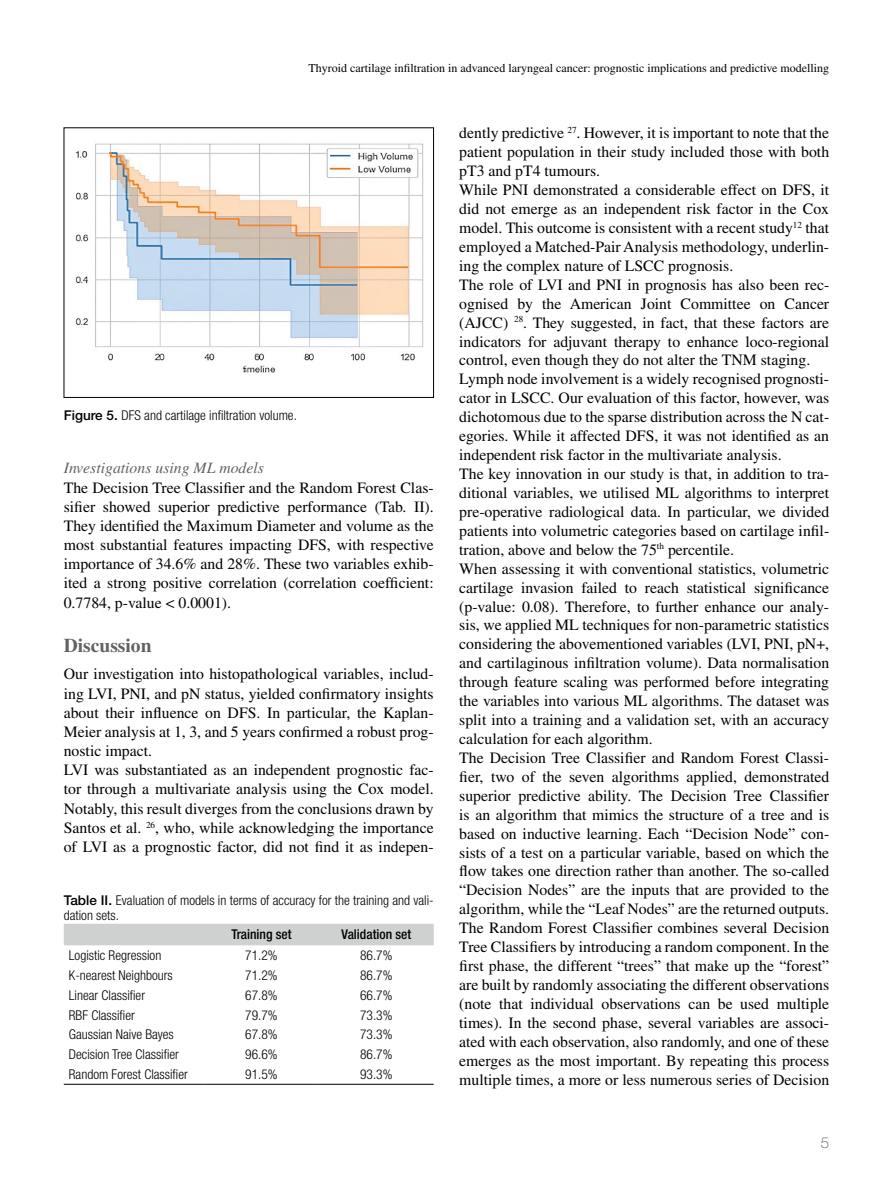
<style>
.page{position:relative;width:893px;height:1191px;background:#fff}
.page>*{position:absolute;margin:0;border:0;box-sizing:border-box;transform-origin:0 0}
.t1{font:700 19.5px "Times LT Std";color:#626261}
.t2{font:15.75px/18.9px "Times LT Std";color:#000}
.t3{font:italic 15.75px "Times LT Std";color:#626261}
.t4{font:100 15px "Helvetica Neue LT Std";color:#484847}
.t5{font:300 condensed 13.5px/15px "Helvetica Neue LT Std";color:#000}
.t6{font:500 condensed 13.5px "Helvetica Neue LT Std";color:#000}
.t7{font:12px "Times LT Std";color:#000}
.s1{font-weight:500;font-stretch:normal}
</style>
<div class="page">
<img style="left:75px;top:143px;width:349px;height:230px">
<div style="left:64px;top:923px;width:370px;height:22px;background:#cfd0d0"></div>
<hr style="left:64px;top:1084px;width:140px;height:1px;background:#000">
<hr style="left:204px;top:1084px;width:115px;height:1px;background:#000">
<hr style="left:319px;top:1084px;width:115px;height:1px;background:#000">
<p class="t7" style="left:308px;top:61px;width:522px">Thyroid cartilage infiltration in advanced laryngeal cancer: prognostic implications and predictive modelling</p>
<p class="t5" style="left:64px;top:408px;width:235px"><span class="s1">Figure 5.</span> DFS and cartilage infiltration volume.</p>
<p class="t3" style="left:64px;top:459px;width:202px">Investigations using ML models</p>
<p class="t2" style="left:64px;top:477px;width:371px;text-align:justify">The Decision Tree Classifier and the Random Forest Clas&shy;sifier showed superior predictive performance (Tab. II).<br>They identified the Maximum Diameter and volume as the most substantial features impacting DFS, with respective importance of 34.6% and 28%. These two variables exhib&shy;ited a strong positive correlation (correlation coefficient:<br>0.7784, p-value &lt; 0.0001).</p>
<p class="t1" style="left:64px;top:633px;width:89px">Discussion</p>
<p class="t2" style="left:64px;top:664px;width:371px">Our investigation into histopathological variables, includ&shy;ing LVI, PNI, and pN status, yielded confirmatory insights about their influence on DFS. In particular, the Kaplan-Meier analysis at 1, 3, and 5 years confirmed a robust prog&shy;nostic impact.<br>LVI was substantiated as an independent prognostic fac&shy;tor through a multivariate analysis using the Cox model.<br>Notably, this result diverges from the conclusions drawn by Santos et al. <sup>26</sup>, who, while acknowledging the importance of LVI as a prognostic factor, did not find it as indepen-</p>
<p class="t5" style="left:64px;top:892px;width:371px"><span class="s1">Table II.</span> Evaluation of models in terms of accuracy for the training and vali&shy;dation sets.</p>
<p class="t6" style="left:231px;top:926px;width:62px">Training set</p>
<p class="t6" style="left:341px;top:926px;width:71px">Validation set</p>
<p class="t5" style="left:69px;top:947px;width:94px">Logistic Regression</p>
<p class="t5" style="left:245px;top:947px;width:34px">71.2%</p>
<p class="t5" style="left:360px;top:947px;width:34px">86.7%</p>
<p class="t5" style="left:69px;top:967px;width:105px">K-nearest Neighbours</p>
<p class="t5" style="left:245px;top:967px;width:34px">71.2%</p>
<p class="t5" style="left:360px;top:967px;width:34px">86.7%</p>
<p class="t5" style="left:69px;top:987px;width:78px">Linear Classifier</p>
<p class="t5" style="left:245px;top:987px;width:34px">67.8%</p>
<p class="t5" style="left:360px;top:987px;width:34px">66.7%</p>
<p class="t5" style="left:69px;top:1007px;width:67px">RBF Classifier</p>
<p class="t5" style="left:245px;top:1007px;width:34px">79.7%</p>
<p class="t5" style="left:360px;top:1007px;width:34px">73.3%</p>
<p class="t5" style="left:69px;top:1027px;width:106px">Gaussian Naive Bayes</p>
<p class="t5" style="left:245px;top:1027px;width:34px">67.8%</p>
<p class="t5" style="left:360px;top:1027px;width:34px">73.3%</p>
<p class="t5" style="left:69px;top:1047px;width:112px">Decision Tree Classifier</p>
<p class="t5" style="left:245px;top:1047px;width:34px">96.6%</p>
<p class="t5" style="left:360px;top:1047px;width:34px">86.7%</p>
<p class="t5" style="left:69px;top:1066px;width:120px">Random Forest Classifier</p>
<p class="t5" style="left:245px;top:1066px;width:34px">91.5%</p>
<p class="t5" style="left:360px;top:1066px;width:34px">93.3%</p>
<p class="t2" style="left:459px;top:124px;width:371px">dently predictive <sup>27</sup>. However, it is important to note that the patient population in their study included those with both pT3 and pT4 tumours.<br>While PNI demonstrated a considerable effect on DFS, it did not emerge as an independent risk factor in the Cox model. This outcome is consistent with a recent study<sup>12</sup> that employed a Matched-Pair Analysis methodology, underlin&shy;ing the complex nature of LSCC prognosis.<br>The role of LVI and PNI in prognosis has also been rec&shy;ognised by the American Joint Committee on Cancer (AJCC) <sup>28</sup>. They suggested, in fact, that these factors are indicators for adjuvant therapy to enhance loco-regional control, even though they do not alter the TNM staging.<br>Lymph node involvement is a widely recognised prognosti&shy;cator in LSCC. Our evaluation of this factor, however, was dichotomous due to the sparse distribution across the N cat&shy;egories. While it affected DFS, it was not identified as an independent risk factor in the multivariate analysis.<br>The key innovation in our study is that, in addition to tra&shy;ditional variables, we utilised ML algorithms to interpret pre-operative radiological data. In particular, we divided patients into volumetric categories based on cartilage infil&shy;tration, above and below the 75<sup>th</sup> percentile.<br>When assessing it with conventional statistics, volumetric cartilage invasion failed to reach statistical significance (p-value: 0.08). Therefore, to further enhance our analy&shy;sis, we applied ML techniques for non-parametric statistics considering the abovementioned variables (LVI, PNI, pN+, and cartilaginous infiltration volume). Data normalisation through feature scaling was performed before integrating the variables into various ML algorithms. The dataset was split into a training and a validation set, with an accuracy calculation for each algorithm.<br>The Decision Tree Classifier and Random Forest Classi&shy;fier, two of the seven algorithms applied, demonstrated superior predictive ability. The Decision Tree Classifier is an algorithm that mimics the structure of a tree and is based on inductive learning. Each “Decision Node” con&shy;sists of a test on a particular variable, based on which the flow takes one direction rather than another. The so-called “Decision Nodes” are the inputs that are provided to the algorithm, while the “Leaf Nodes” are the returned outputs.<br>The Random Forest Classifier combines several Decision Tree Classifiers by introducing a random component. In the first phase, the different “trees” that make up the “forest” are built by randomly associating the different observations (note that individual observations can be used multiple times). In the second phase, several variables are associ&shy;ated with each observation, also randomly, and one of these emerges as the most important. By repeating this process multiple times, a more or less numerous series of Decision</p>
<p class="t4" style="left:821px;top:1134px;width:10px">5</p>
</div>
